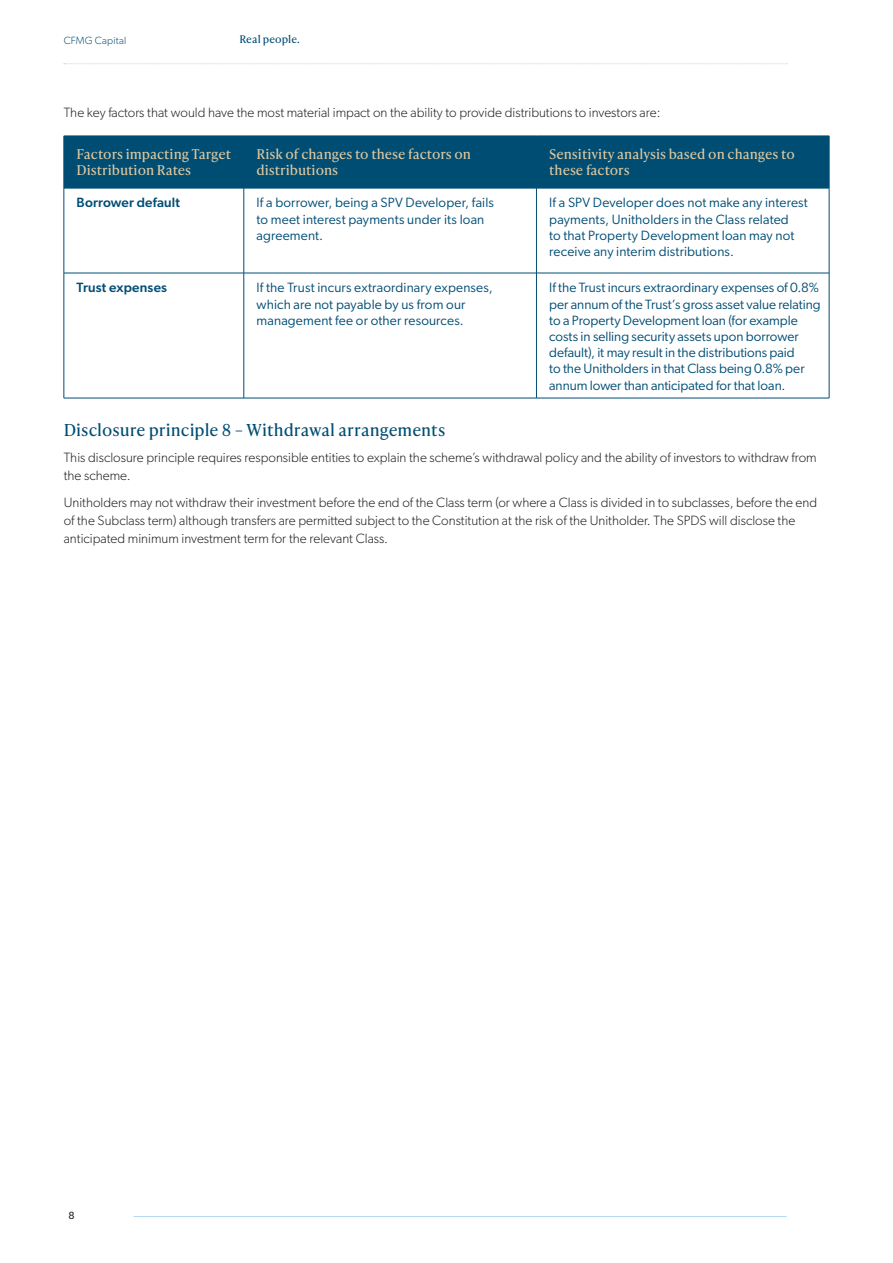
<style>
.page{position:relative;width:893px;height:1263px;background:#fff}
.page>*{position:absolute;margin:0;border:0;box-sizing:border-box;transform-origin:0 0}
.Body_-_0_Kerning___3_Leading{font:16.5px "Ivy Presto Text";color:#004d74}
.Body_Text{font:13.5px/16.2px "Gibson";letter-spacing:.005em;color:#004d74}
.Body_-_0_Kerning___3_Leading-2{font:300 13.5px/18px "Gibson";color:#231f20}
.t1{font:13.5px/16.2px "Ivy Presto Text";color:#e0c99f}
.Body_Text-2{font:500 13.5px "Gibson";letter-spacing:.015em;color:#004d74}
.t2{font:300 10.5px "Gibson";letter-spacing:.015em;color:#004d74}
.t3{font:10.5px "Ivy Presto Text";letter-spacing:.01em;color:#004d74}
.t4{font:10.5px "Gibson";color:#231f20}
</style>
<div class="page">
<hr style="left:134px;top:1216px;width:653px;height:1px;background:#b2d8f3">
<svg style="left:64px;top:63px;width:723px;height:1px"></svg>
<div style="left:65px;top:137px;width:764px;height:51px;background:#004d74"></div>
<hr style="left:64px;top:188px;width:180px;height:1px;background:#004d74">
<hr style="left:244px;top:188px;width:292px;height:1px;background:#004d74">
<hr style="left:536px;top:188px;width:293px;height:1px;background:#004d74">
<hr style="left:64px;top:273px;width:180px;height:1px;background:#004d74">
<hr style="left:244px;top:273px;width:292px;height:1px;background:#004d74">
<hr style="left:536px;top:273px;width:293px;height:1px;background:#004d74">
<hr style="left:64px;top:398px;width:180px;height:1px;background:#004d74">
<hr style="left:244px;top:398px;width:292px;height:1px;background:#004d74">
<hr style="left:536px;top:398px;width:293px;height:1px;background:#004d74">
<hr style="left:64px;top:136px;width:180px;height:1px;background:#004d74">
<hr style="left:64px;top:136px;width:1px;height:52px;background:#004d74">
<hr style="left:64px;top:188px;width:1px;height:85px;background:#004d74">
<hr style="left:64px;top:273px;width:1px;height:125px;background:#004d74">
<hr style="left:244px;top:136px;width:292px;height:1px;background:#004d74">
<hr style="left:244px;top:136px;width:1px;height:52px;background:#004d74">
<hr style="left:244px;top:188px;width:1px;height:85px;background:#004d74">
<hr style="left:244px;top:273px;width:1px;height:125px;background:#004d74">
<hr style="left:536px;top:136px;width:293px;height:1px;background:#004d74">
<hr style="left:536px;top:136px;width:1px;height:52px;background:#004d74">
<hr style="left:536px;top:188px;width:1px;height:85px;background:#004d74">
<hr style="left:536px;top:273px;width:1px;height:125px;background:#004d74">
<hr style="left:829px;top:136px;width:1px;height:52px;background:#004d74">
<hr style="left:829px;top:188px;width:1px;height:85px;background:#004d74">
<hr style="left:829px;top:273px;width:1px;height:125px;background:#004d74">
<p class="t2" style="left:64px;top:34px;width:64px">CFMG Capital</p>
<p class="t3" style="left:240px;top:32px;width:62px">Real people.</p>
<p class="Body_-_0_Kerning___3_Leading-2" style="left:64px;top:103px;width:598px">The key factors that would have the most material impact on the ability to provide distributions to investors are:</p>
<p class="t1" style="left:77px;top:145px;width:156px">Factors impacting Target<br>Distribution Rates</p>
<p class="t1" style="left:257px;top:145px;width:216px">Risk of changes to these factors on distributions</p>
<p class="t1" style="left:549px;top:145px;width:247px">Sensitivity analysis based on changes to these factors</p>
<p class="Body_Text-2" style="left:77px;top:195px;width:105px">Borrower default</p>
<p class="Body_Text" style="left:257px;top:194px;width:239px">If a borrower, being a SPV Developer, fails to meet interest payments under its loan agreement.</p>
<p class="Body_Text" style="left:549px;top:194px;width:260px">If a SPV Developer does not make any interest payments, Unitholders in the Class related<br>to that Property Development loan may not receive any interim distributions.</p>
<p class="Body_Text-2" style="left:77px;top:280px;width:92px">Trust expenses</p>
<p class="Body_Text" style="left:257px;top:279px;width:238px">If the Trust incurs extraordinary expenses, which are not payable by us from our management fee or other resources.</p>
<p class="Body_Text" style="left:549px;top:279px;width:273px">If the Trust incurs extraordinary expenses of 0.8% per annum of the Trust’s gross asset value relating to a Property Development loan (for example costs in selling security assets upon borrower default), it may result in the distributions paid<br>to the Unitholders in that Class being 0.8% per annum lower than anticipated for that loan.</p>
<p class="Body_-_0_Kerning___3_Leading" style="left:64px;top:418px;width:383px">Disclosure principle 8 – Withdrawal arrangements</p>
<p class="Body_-_0_Kerning___3_Leading-2" style="left:64px;top:449px;width:754px">This disclosure principle requires responsible entities to explain the scheme’s withdrawal policy and the ability of investors to withdraw from the scheme.</p>
<p class="Body_-_0_Kerning___3_Leading-2" style="left:64px;top:493px;width:755px">Unitholders may not withdraw their investment before the end of the Class term (or where a Class is divided in to subclasses, before the end of the Subclass term) although transfers are permitted subject to the Constitution at the risk of the Unitholder. The SPDS will disclose the anticipated minimum investment term for the relevant Class.</p>
<p class="t4" style="left:68px;top:1209px;width:8px">8</p>
</div>
